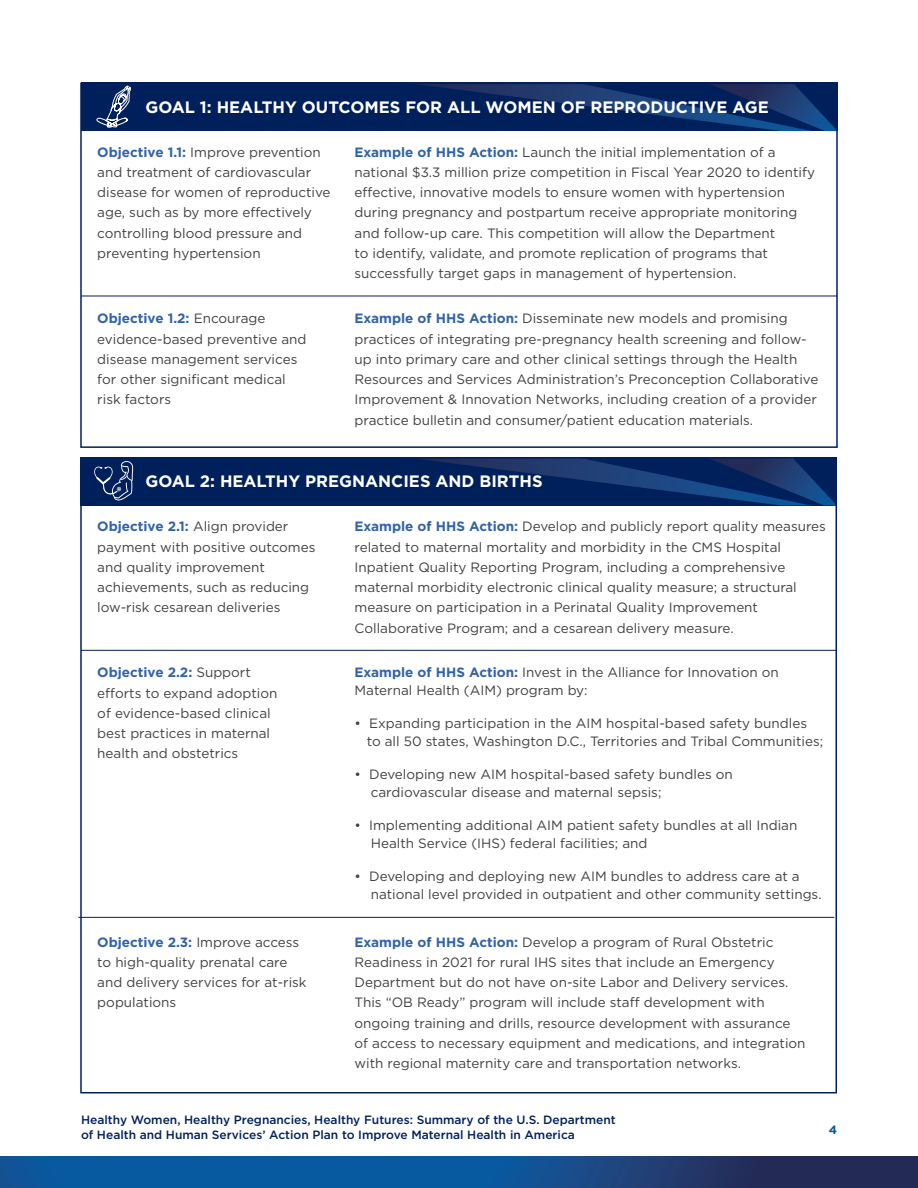
<style>
.page{position:relative;width:918px;height:1188px;background:#fff}
.page>*{position:absolute;margin:0;border:0;box-sizing:border-box;transform-origin:0 0}
.Body_Text{font:700 16.5px "Gotham";color:#fff}
.Body_Text-2{font:13.5px/20.2px "Gotham";color:#414042}
.t1{font:500 12px/15px "Gotham";color:#00205c}
.t2{font:700 12px "Gotham";color:#0759a0}
.s1{font-weight:700;color:#3263a6}
</style>
<div class="page">
<div style="left:80px;top:457px;width:757px;height:48px;background:#00205c"></div>
<svg style="left:403px;top:460px;width:431px;height:46px"></svg>
<div style="left:81px;top:83px;width:757px;height:48px;background:#00205c"></div>
<svg style="left:433px;top:86px;width:402px;height:45px"></svg>
<svg style="left:0;top:1156px;width:918px;height:32px;background:#124a88"></svg>
<div style="left:80px;top:83px;width:758px;height:365px;border:2px solid #00205c"></div>
<svg style="left:96px;top:82px;width:35px;height:46px"></svg>
<hr style="left:81px;top:296px;width:756px;height:1px;background:#00205c">
<svg style="left:94px;top:461px;width:40px;height:39px"></svg>
<hr style="left:81px;top:650px;width:756px;height:1px;background:#00205c">
<hr style="left:78px;top:917px;width:756px;height:1px;background:#00205c">
<p class="Body_Text" style="left:146px;top:96px;width:625px">GOAL 1: HEALTHY OUTCOMES FOR ALL WOMEN OF REPRODUCTIVE AGE</p>
<p class="Body_Text-2" style="left:97px;top:142px;width:235px"><span class="s1">Objective 1.1:</span> Improve prevention and treatment of cardiovascular disease for women of reproductive age, such as by more effectively controlling blood pressure and preventing hypertension</p>
<p class="Body_Text-2" style="left:355px;top:142px;width:462px"><span class="s1">Example of HHS Action:</span> Launch the initial implementation of a national $3.3 million prize competition in Fiscal Year 2020 to identify effective, innovative models to ensure women with hypertension during pregnancy and postpartum receive appropriate monitoring and follow-up care. This competition will allow the Department<br>to identify, validate, and promote replication of programs that successfully target gaps in management of hypertension.</p>
<p class="Body_Text-2" style="left:355px;top:308px;width:465px"><span class="s1">Example of HHS Action:</span> Disseminate new models and promising practices of integrating pre-pregnancy health screening and follow&shy;up into primary care and other clinical settings through the Health Resources and Services Administration’s Preconception Collaborative Improvement &amp; Innovation Networks, including creation of a provider practice bulletin and consumer/patient education materials.</p>
<p class="Body_Text-2" style="left:97px;top:308px;width:211px"><span class="s1">Objective 1.2:</span> Encourage evidence-based preventive and disease management services for other significant medical risk factors</p>
<p class="Body_Text" style="left:146px;top:470px;width:399px">GOAL 2: HEALTHY PREGNANCIES AND BIRTHS</p>
<p class="Body_Text-2" style="left:97px;top:516px;width:220px"><span class="s1">Objective 2.1:</span> Align provider payment with positive outcomes and quality improvement achievements, such as reducing low-risk cesarean deliveries</p>
<p class="Body_Text-2" style="left:97px;top:662px;width:182px"><span class="s1">Objective 2.2:</span> Support efforts to expand adoption of evidence-based clinical best practices in maternal health and obstetrics</p>
<p class="Body_Text-2" style="left:97px;top:931px;width:211px"><span class="s1">Objective 2.3:</span> Improve access to high-quality prenatal care and delivery services for at-risk populations</p>
<p class="Body_Text-2" style="left:355px;top:516px;width:473px"><span class="s1">Example of HHS Action:</span> Develop and publicly report quality measures related to maternal mortality and morbidity in the CMS Hospital Inpatient Quality Reporting Program, including a comprehensive maternal morbidity electronic clinical quality measure; a structural measure on participation in a Perinatal Quality Improvement Collaborative Program; and a cesarean delivery measure.</p>
<p class="Body_Text-2" style="left:355px;top:663px;width:426px;line-height:18px"><span class="s1">Example of HHS Action:</span> Invest in the Alliance for Innovation on<br>Maternal Health (AIM) program by:</p>
<p class="Body_Text-2" style="left:367px;top:714px;width:458px;line-height:18px;text-indent:-12px">• Expanding participation in the AIM hospital-based safety bundles to all 50 states, Washington D.C., Territories and Tribal Communities;</p>
<p class="Body_Text-2" style="left:371px;top:765px;width:364px;line-height:18px;text-indent:-16px">• Developing new AIM hospital-based safety bundles on cardiovascular disease and maternal sepsis;</p>
<p class="Body_Text-2" style="left:371px;top:816px;width:428px;line-height:18px;text-indent:-16px">• Implementing additional AIM patient safety bundles at all Indian<br>Health Service (IHS) federal facilities; and</p>
<p class="Body_Text-2" style="left:371px;top:867px;width:452px;line-height:18px;text-indent:-16px">• Developing and deploying new AIM bundles to address care at a national level provided in outpatient and other community settings.</p>
<p class="Body_Text-2" style="left:355px;top:931px;width:453px"><span class="s1">Example of HHS Action:</span> Develop a program of Rural Obstetric Readiness in 2021 for rural IHS sites that include an Emergency Department but do not have on-site Labor and Delivery services.<br>This “OB Ready” program will include staff development with ongoing training and drills, resource development with assurance of access to necessary equipment and medications, and integration with regional maternity care and transportation networks.</p>
<p class="t1" style="left:81px;top:1111px;width:536px">Healthy Women, Healthy Pregnancies, Healthy Futures: Summary of the U.S. Department of Health and Human Services’ Action Plan to Improve Maternal Health in America</p>
<p class="t2" style="left:829px;top:1121px;width:10px">4</p>
</div>
